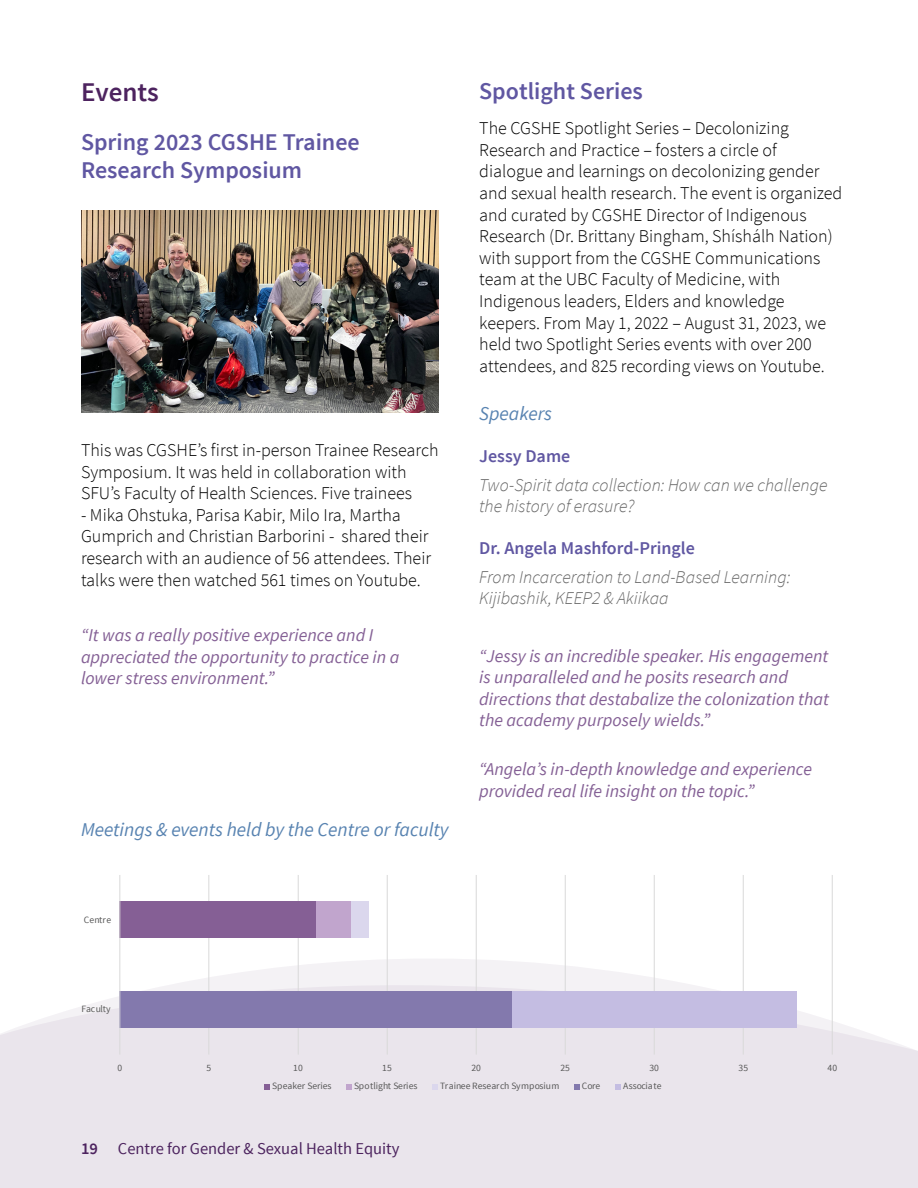
<style>
.page{position:relative;width:918px;height:1188px;background:#fff}
.page>*{position:absolute;margin:0;border:0;box-sizing:border-box;transform-origin:0 0}
.t1{font:600 27px "Source Sans Pro";color:#4d235f}
.t2{font:600 24px/28.5px "Source Sans Pro";color:#6057a2}
.t3{font:italic 19.5px "Source Sans Pro";color:#5883b1}
.t4{font:300 18px/21.6px "Source Sans Pro";color:#000}
.t5{font:italic 18px/21.6px "Source Sans Pro";color:#846095}
.t6{font:italic 300 18px/21.6px "Source Sans Pro";color:#666}
.t7{font:600 18px "Source Sans Pro";color:#6057a2}
.t8{font:16.5px "Source Sans Pro";color:#4c235e}
.t9{font:9.6px "Source Sans Pro";letter-spacing:.005em;color:#595959}
.s1{font-weight:600;color:#4d235f}
</style>
<div class="page">
<svg style="left:0;top:957px;width:918px;height:231px;fill:#eae5ec"></svg>
<img style="left:81px;top:211px;width:358px;height:201px">
<hr style="left:209px;top:875px;width:1px;height:180px;background:#d9d9d9">
<hr style="left:298px;top:875px;width:1px;height:180px;background:#d9d9d9">
<hr style="left:387px;top:875px;width:1px;height:180px;background:#d9d9d9">
<hr style="left:476px;top:875px;width:1px;height:180px;background:#d9d9d9">
<hr style="left:565px;top:875px;width:1px;height:180px;background:#d9d9d9">
<hr style="left:654px;top:875px;width:1px;height:180px;background:#d9d9d9">
<hr style="left:743px;top:875px;width:1px;height:180px;background:#d9d9d9">
<hr style="left:832px;top:875px;width:1px;height:180px;background:#d9d9d9">
<div style="left:120px;top:902px;width:196px;height:36px;background:#855f95"></div>
<div style="left:316px;top:902px;width:36px;height:36px;background:#c1a5cd"></div>
<div style="left:352px;top:902px;width:17px;height:36px;background:#dbd7ed"></div>
<div style="left:120px;top:992px;width:392px;height:36px;background:#8379ad"></div>
<div style="left:512px;top:992px;width:285px;height:36px;background:#c4bde2"></div>
<hr style="left:120px;top:875px;width:1px;height:180px;background:#d9d9d9">
<svg style="left:265px;top:1084px;width:5px;height:5px"></svg>
<svg style="left:346px;top:1084px;width:6px;height:5px"></svg>
<svg style="left:432px;top:1084px;width:6px;height:5px"></svg>
<svg style="left:574px;top:1084px;width:5px;height:5px"></svg>
<svg style="left:615px;top:1084px;width:6px;height:5px"></svg>
<h1 class="t1" style="left:81px;top:75px;width:79px">Events</h1>
<h2 class="t2" style="left:81px;top:128px;width:280px">Spring 2023 CGSHE Trainee<br>Research Symposium</h2>
<p class="t4" style="left:81px;top:439px;width:359px">This was CGSHE’s first in-person Trainee Research<br>Symposium. It was held in collaboration with<br>SFU’s Faculty of Health Sciences. Five trainees</p>
<p class="t4" style="left:81px;top:504px;width:352px">- Mika Ohstuka, Parisa Kabir, Milo Ira, Martha Gumprich and Christian Barborini - shared their research with an audience of 56 attendees. Their talks were then watched 561 times on Youtube.</p>
<p class="t5" style="left:81px;top:624px;width:320px">“It was a really positive experience and I appreciated the opportunity to practice in a lower stress environment.”</p>
<p class="t3" style="left:81px;top:817px;width:369px">Meetings &amp; events held by the Centre or faculty</p>
<h2 class="t2" style="left:479px;top:77px;width:165px">Spotlight Series</h2>
<p class="t4" style="left:479px;top:117px;width:365px">The CGSHE Spotlight Series – Decolonizing Research and Practice – fosters a circle of dialogue and learnings on decolonizing gender and sexual health research. The event is organized and curated by CGSHE Director of Indigenous Research (Dr. Brittany Bingham, Shíshálh Nation) with support from the CGSHE Communications team at the UBC Faculty of Medicine, with Indigenous leaders, Elders and knowledge keepers. From May 1, 2022 – August 31, 2023, we held two Spotlight Series events with over 200 attendees, and 825 recording views on Youtube.</p>
<p class="t3" style="left:479px;top:402px;width:74px">Speakers</p>
<p class="t7" style="left:479px;top:445px;width:93px">Jessy Dame</p>
<p class="t6" style="left:479px;top:474px;width:350px">Two-Spirit data collection: How can we challenge the history of erasure?</p>
<p class="t7" style="left:479px;top:537px;width:217px">Dr. Angela Mashford-Pringle</p>
<p class="t6" style="left:479px;top:566px;width:313px">From Incarceration to Land-Based Learning:<br>Kijibashik, KEEP2 &amp; Akiikaa</p>
<p class="t5" style="left:479px;top:645px;width:351px">“Jessy is an incredible speaker. His engagement is unparalleled and he posits research and directions that destabalize the colonization that the academy purposely wields.”</p>
<p class="t5" style="left:479px;top:758px;width:334px">“Angela’s in-depth knowledge and experience provided real life insight on the topic.”</p>
<p class="t9" style="left:84px;top:914px;width:29px">Centre</p>
<p class="t9" style="left:81px;top:1003px;width:31px">Faculty</p>
<p class="t9" style="left:118px;top:1061px;width:6px">0</p>
<p class="t9" style="left:207px;top:1061px;width:6px">5</p>
<p class="t9" style="left:293px;top:1061px;width:11px">10</p>
<p class="t9" style="left:382px;top:1061px;width:11px">15</p>
<p class="t9" style="left:471px;top:1061px;width:11px">20</p>
<p class="t9" style="left:560px;top:1061px;width:11px">25</p>
<p class="t9" style="left:649px;top:1061px;width:11px">30</p>
<p class="t9" style="left:739px;top:1061px;width:11px">35</p>
<p class="t9" style="left:828px;top:1061px;width:11px">40</p>
<p class="t9" style="left:272px;top:1080px;width:61px">Speaker Series</p>
<p class="t9" style="left:354px;top:1080px;width:65px">Spotlight Series</p>
<p class="t9" style="left:440px;top:1080px;width:121px">Trainee Research Symposium</p>
<p class="t9" style="left:582px;top:1080px;width:20px">Core</p>
<p class="t9" style="left:623px;top:1080px;width:40px">Associate</p>
<p class="t8" style="left:81px;top:1138px;width:320px"><span class="s1">19</span> Centre for Gender &amp; Sexual Health Equity</p>
</div>
